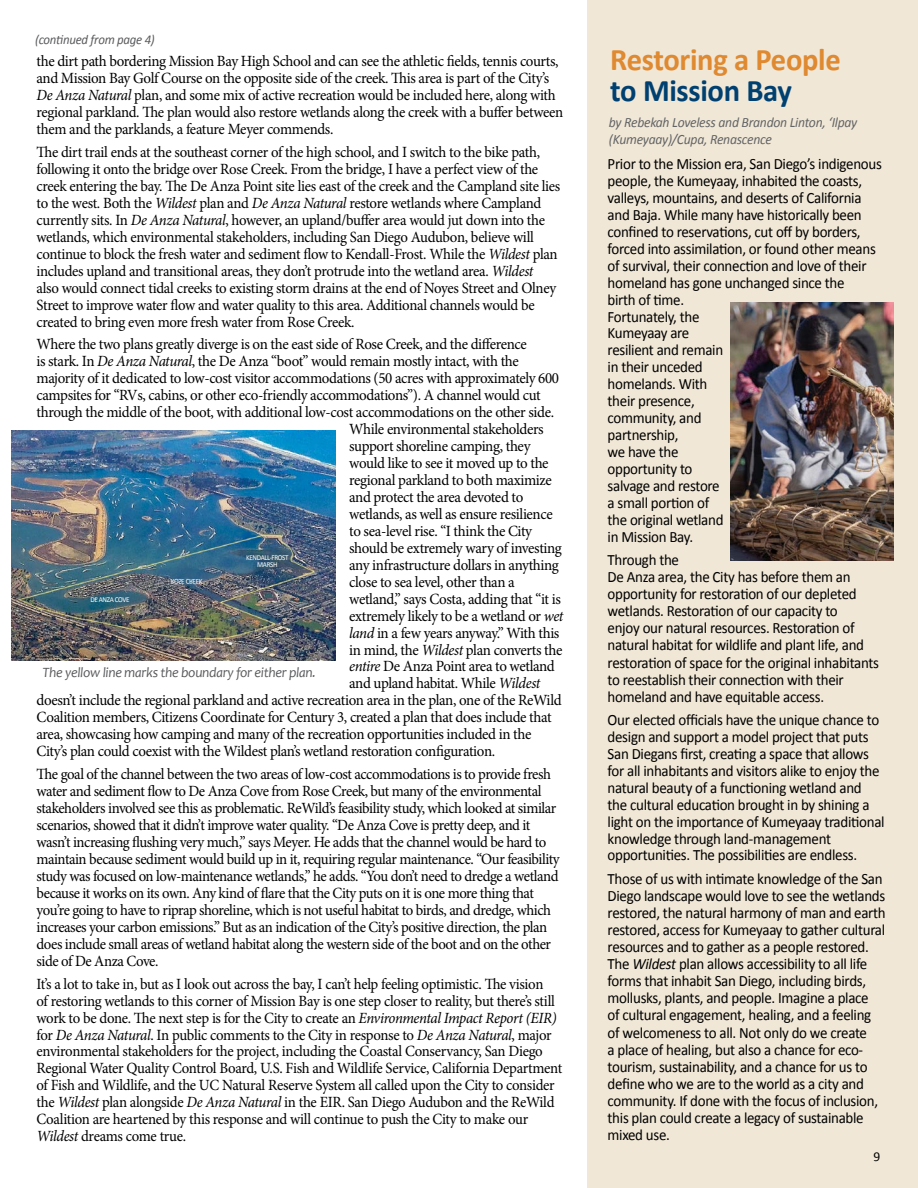
<style>
.page{position:relative;width:918px;height:1188px;background:#fff}
.page>*{position:absolute;margin:0;border:0;box-sizing:border-box;transform-origin:0 0}
.t1{font:700 31.5px "Calibri";letter-spacing:-.01em;color:#df8931}
.t2{font:700 31.5px "Calibri";letter-spacing:-.01em;color:#004071}
.t3{font:15.75px/17px "Calibri";letter-spacing:-.02em;color:#000;scale:.95 1}
.t4{font:15.6px/17px "Minion Pro";letter-spacing:-.025em;color:#000;scale:.95 1}
.t5{font:15.6px/17px "Minion Pro";letter-spacing:-.025em;color:#000;scale:.96 1}
.t6{font:italic 14.25px/17.1px "Calibri";letter-spacing:-.02em;color:#636466;scale:.96 1}
.t7{font:italic 14.25px "Candara";letter-spacing:-.02em;color:#5a5b5d}
.t8{font:italic 13.5px "Calibri";letter-spacing:-.02em;color:#5a5b5d;scale:.95 1}
.t9{font:13.5px "Calibri";color:#000}
.t10{font:7.5px/7.5px "Calibri";letter-spacing:-.05em;color:#fff;text-align:center;scale:.95 1}
.s1{font-style:italic}
</style>
<div class="page">
<div style="left:587px;top:0;width:331px;height:1188px;background:#f0e7d6"></div>
<img style="left:12px;top:430px;width:324px;height:230px">
<img style="left:730px;top:303px;width:163px;height:258px">
<svg style="left:171px;top:579px;width:31px;height:5px"></svg>
<p class="t8" style="left:35px;top:31px;width:128px">(continued from page 4)</p>
<p class="t5" style="left:37px;top:53px;width:550px">the dirt path bordering Mission Bay High School and can see the athletic fields, tennis courts, and Mission Bay Golf Course on the opposite side of the creek. This area is part of the City’s <span class="s1">De Anza Natural</span> plan, and some mix of active recreation would be included here, along with regional parkland. The plan would also restore wetlands along the creek with a buffer between them and the parklands, a feature Meyer commends.</p>
<p class="t4" style="left:37px;top:144px;width:553px">The dirt trail ends at the southeast corner of the high school, and I switch to the bike path, following it onto the bridge over Rose Creek. From the bridge, I have a perfect view of the creek entering the bay. The De Anza Point site lies east of the creek and the Campland site lies to the west. Both the <span class="s1">Wildest</span> plan and <span class="s1">De Anza Natural</span> restore wetlands where Campland currently sits. In <span class="s1">De Anza Natural</span>, however, an upland/buffer area would jut down into the wetlands, which environmental stakeholders, including San Diego Audubon, believe will continue to block the fresh water and sediment flow to Kendall-Frost. While the <span class="s1">Wildest</span> plan includes upland and transitional areas, they don’t protrude into the wetland area. <span class="s1">Wildest<br></span>also would connect tidal creeks to existing storm drains at the end of Noyes Street and Olney Street to improve water flow and water quality to this area. Additional channels would be created to bring even more fresh water from Rose Creek.</p>
<p class="t5" style="left:37px;top:336px;width:512px">Where the two plans greatly diverge is on the east side of Rose Creek, and the difference</p>
<p class="t5" style="left:37px;top:353px;width:504px">is stark. In <span class="s1">De Anza Natural</span>, the De Anza “boot” would remain mostly intact, with the</p>
<p class="t5" style="left:37px;top:370px;width:546px">majority of it dedicated to low-cost visitor accommodations (50 acres with approximately 600</p>
<p class="t5" style="left:37px;top:387px;width:527px">campsites for “RVs, cabins, or other eco-friendly accommodations”). A channel would cut</p>
<p class="t5" style="left:37px;top:404px;width:541px">through the middle of the boot, with additional low-cost accommodations on the other side.</p>
<p class="t5" style="left:349px;top:421px;width:204px">While environmental stakeholders</p>
<p class="t5" style="left:349px;top:438px;width:190px">support shoreline camping, they</p>
<p class="t5" style="left:349px;top:455px;width:209px">would like to see it moved up to the</p>
<p class="t5" style="left:349px;top:472px;width:213px">regional parkland to both maximize</p>
<p class="t5" style="left:349px;top:489px;width:183px">and protect the area devoted to</p>
<p class="t5" style="left:349px;top:506px;width:213px">wetlands, as well as ensure resilience</p>
<p class="t5" style="left:349px;top:523px;width:192px">to sea-level rise. “I think the City</p>
<p class="t5" style="left:349px;top:540px;width:223px">should be extremely wary of investing</p>
<p class="t5" style="left:349px;top:557px;width:220px">any infrastructure dollars in anything</p>
<p class="t5" style="left:349px;top:573px;width:174px">close to sea level, other than a</p>
<p class="t5" style="left:349px;top:590px;width:222px">wetland,” says Costa, adding that “it is</p>
<p class="t5" style="left:349px;top:607px;width:225px">extremely likely to be a wetland or <span class="s1">wet</span></p>
<p class="t5" style="left:349px;top:624px;width:220px"><span class="s1">land</span> in a few years anyway.” With this</p>
<p class="t5" style="left:349px;top:641px;width:224px">in mind, the <span class="s1">Wildest</span> plan converts the</p>
<p class="t5" style="left:349px;top:658px;width:216px"><span class="s1">entire</span> De Anza Point area to wetland</p>
<p class="t5" style="left:349px;top:675px;width:201px">and upland habitat. While <span class="s1">Wildest</span></p>
<p class="t5" style="left:37px;top:692px;width:549px">doesn’t include the regional parkland and active recreation area in the plan, one of the ReWild</p>
<p class="t5" style="left:37px;top:709px;width:538px">Coalition members, Citizens Coordinate for Century 3, created a plan that does include that</p>
<p class="t5" style="left:37px;top:726px;width:517px">area, showcasing how camping and many of the recreation opportunities included in the</p>
<p class="t5" style="left:37px;top:743px;width:479px">City’s plan could coexist with the Wildest plan’s wetland restoration configuration.</p>
<p class="t4" style="left:37px;top:766px;width:552px">The goal of the channel between the two areas of low-cost accommodations is to provide fresh water and sediment flow to De Anza Cove from Rose Creek, but many of the environmental stakeholders involved see this as problematic. ReWild’s feasibility study, which looked at similar scenarios, showed that it didn’t improve water quality. “De Anza Cove is pretty deep, and it wasn’t increasing flushing very much,” says Meyer. He adds that the channel would be hard to maintain because sediment would build up in it, requiring regular maintenance. “Our feasibility study was focused on low-maintenance wetlands,” he adds. “You don’t need to dredge a wetland because it works on its own. Any kind of flare that the City puts on it is one more thing that you’re going to have to riprap shoreline, which is not useful habitat to birds, and dredge, which increases your carbon emissions.” But as an indication of the City’s positive direction, the plan does include small areas of wetland habitat along the western side of the boot and on the other side of De Anza Cove.</p>
<p class="t4" style="left:37px;top:975px;width:555px">It’s a lot to take in, but as I look out across the bay, I can’t help feeling optimistic. The vision<br>of restoring wetlands to this corner of Mission Bay is one step closer to reality, but there’s still work to be done. The next step is for the City to create an <span class="s1">Environmental Impact Report (EIR) </span>for <span class="s1">De Anza Natural</span>. In public comments to the City in response to <span class="s1">De Anza Natural</span>, major environmental stakeholders for the project, including the Coastal Conservancy, San Diego Regional Water Quality Control Board, U.S. Fish and Wildlife Service, California Department of Fish and Wildlife, and the UC Natural Reserve System all called upon the City to consider the <span class="s1">Wildest</span> plan alongside <span class="s1">De Anza Natural</span> in the EIR. San Diego Audubon and the ReWild Coalition are heartened by this response and will continue to push the City to make our <span class="s1">Wildest</span> dreams come true.</p>
<p class="t10" style="left:246px;top:553px;width:46px">KENDALL-FROST<br>MARSH</p>
<p class="t10" style="left:90px;top:595px;width:43px">DE ANZA COVE</p>
<p class="t7" style="left:43px;top:664px;width:275px">The yellow line marks the boundary for either plan.</p>
<h1 class="t1" style="left:610px;top:40px;width:232px">Restoring a People</h1>
<h1 class="t2" style="left:610px;top:71px;width:183px">to Mission Bay</h1>
<p class="t6" style="left:609px;top:113px;width:260px">by Rebekah Loveless and Brandon Linton, ‘Ilpay (Kumeyaay)/Cupa, Renascence</p>
<p class="t3" style="left:608px;top:155px;width:290px">Prior to the Mission era, San Diego’s indigenous people, the Kumeyaay, inhabited the coasts, valleys, mountains, and deserts of California and Baja. While many have historically been confined to reservations, cut off by borders, forced into assimilation, or found other means of survival, their connection and love of their homeland has gone unchanged since the<br>birth of time.<br>Fortunately, the<br>Kumeyaay are<br>resilient and remain<br>in their unceded<br>homelands. With<br>their presence,<br>community, and<br>partnership,<br>we have the<br>opportunity to<br>salvage and restore<br>a small portion of<br>the original wetland<br>in Mission Bay.</p>
<p class="t3" style="left:608px;top:550px;width:287px">Through the<br>De Anza area, the City has before them an opportunity for restoration of our depleted wetlands. Restoration of our capacity to<br>enjoy our natural resources. Restoration of natural habitat for wildlife and plant life, and restoration of space for the original inhabitants to reestablish their connection with their homeland and have equitable access.</p>
<p class="t3" style="left:608px;top:710px;width:293px">Our elected officials have the unique chance to design and support a model project that puts San Diegans first, creating a space that allows for all inhabitants and visitors alike to enjoy the natural beauty of a functioning wetland and the cultural education brought in by shining a light on the importance of Kumeyaay traditional knowledge through land-management opportunities. The possibilities are endless.</p>
<p class="t3" style="left:608px;top:869px;width:294px">Those of us with intimate knowledge of the San Diego landscape would love to see the wetlands restored, the natural harmony of man and earth restored, access for Kumeyaay to gather cultural resources and to gather as a people restored.<br>The <span class="s1">Wildest</span> plan allows accessibility to all life forms that inhabit San Diego, including birds, mollusks, plants, and people. Imagine a place<br>of cultural engagement, healing, and a feeling of welcomeness to all. Not only do we create<br>a place of healing, but also a chance for eco&shy;tourism, sustainability, and a chance for us to define who we are to the world as a city and community. If done with the focus of inclusion, this plan could create a legacy of sustainable mixed use.</p>
<p class="t9" style="left:873px;top:1148px;width:8px">9</p>
</div>
